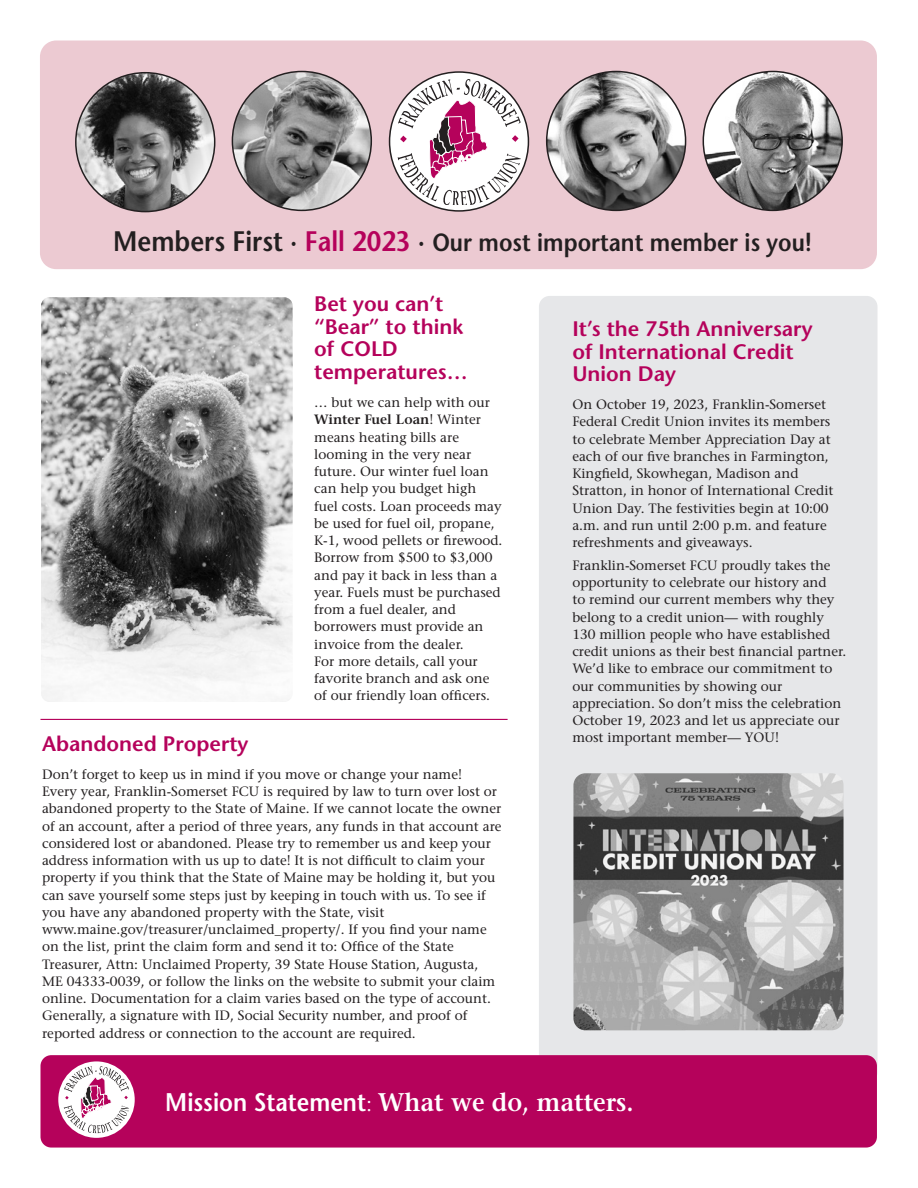
<style>
.page{position:relative;width:918px;height:1188px;background:#fff}
.page>*{position:absolute;margin:0;border:0;box-sizing:border-box;transform-origin:0 0}
.t1{font:600 25.5px "Stone Serif Std";color:#fff;scale:.95 1}
.t2{font:600 24.9px "Stone Sans Std";color:#231f20;scale:.9 1}
.FS_Heads{font:600 21px/22.5px "Stone Sans Std";color:#b5025b}
.t3{font:500 13.5px/17.2px "Stone Serif Std";color:#231f20}
.s1{font-size:28.2px}
.s2{font-size:28.2px;color:#b5025b}
.s3{font-weight:600}
.s4{font-family:"Stone Sans Std"}
.s5{font-family:"Garamond 3 LT Std";font-weight:400}
</style>
<div class="page">
<div style="left:539px;top:296px;width:339px;height:787px;background:#e6e7e9;border-radius:11px"></div>
<div style="left:40px;top:40px;width:837px;height:229px;background:#eccad2"></div>
<img style="left:703px;top:71px;width:139px;height:139px;border-radius:69px">
<img style="left:232px;top:72px;width:139px;height:138px">
<svg style="left:390px;top:72px;width:138px;height:139px"></svg>
<svg style="left:398px;top:79px;width:123px;height:126px"></svg>
<img style="left:547px;top:71px;width:139px;height:139px;border-radius:69px">
<img style="left:76px;top:73px;width:139px;height:139px;border-radius:69px">
<div style="left:41px;top:1055px;width:836px;height:93px;background:#b5025b;border-radius:11px"></div>
<svg style="left:58px;top:1061px;width:77px;height:77px"></svg>
<svg style="left:64px;top:1066px;width:65px;height:67px;background:#dcbecd"></svg>
<img style="left:573px;top:773px;width:271px;height:257px">
<hr style="left:40px;top:719px;width:468px;height:1px;background:#b5025b">
<img style="left:41px;top:297px;width:252px;height:405px">
<p class="t2" style="left:113px;top:228px;width:778px"><span class="s1">Members First ·</span> <span class="s2">Fall 2023</span> <span class="s1">·</span> Our most important member is you!</p>
<p class="FS_Heads" style="left:314px;top:293px;width:155px">Bet you can’t “Bear” to think of COLD temperatures…</p>
<p class="t3" style="left:314px;top:394px;width:190px">… but we can help with our<br><span class="s3">Winter Fuel Loan</span>! Winter means heating bills are looming in the very near future. Our winter fuel loan can help you budget high fuel costs. Loan proceeds may be used for fuel oil, propane,<br>K-1, wood pellets or firewood.<br>Borrow from $500 to $3,000 and pay it back in less than a year. Fuels must be purchased from a fuel dealer, and borrowers must provide an invoice from the dealer.<br>For more details, call your favorite branch and ask one of our friendly loan officers.</p>
<p class="FS_Heads" style="left:42px;top:732px;width:208px">Abandoned Property</p>
<p class="t3" style="left:42px;top:766px;width:461px">Don’t forget to keep us in mind if you move or change your name!<br>Every year, Franklin-Somerset FCU is required by law to turn over lost or abandoned property to the State of Maine. If we cannot locate the owner of an account, after a period of three years, any funds in that account are considered lost or abandoned. Please try to remember us and keep your address information with us up to date! It is not difficult to claim your property if you think that the State of Maine may be holding it, but you can save yourself some steps just by keeping in touch with us. To see if you have any abandoned property with the State, visit www.maine.gov/treasurer/unclaimed_property/. If you find your name on the list, print the claim form and send it to: Office of the State Treasurer, Attn: Unclaimed Property, 39 State House Station, Augusta, ME 04333-0039, or follow the links on the website to submit your claim online. Documentation for a claim varies based on the type of account.<br>Generally, a signature with ID, Social Security number, and proof of reported address or connection to the account are required.</p>
<p class="FS_Heads" style="left:572px;top:318px;width:242px">It’s the 75th Anniversary of International Credit<br>Union Day</p>
<p class="t3" style="left:572px;top:396px;width:263px">On October 19, 2023, Franklin-Somerset Federal Credit Union invites its members to celebrate Member Appreciation Day at each of our five branches in Farmington, Kingfield, Skowhegan, Madison and Stratton, in honor of International Credit Union Day. The festivities begin at 10:00 a.m. and run until 2:00 p.m. and feature refreshments and giveaways.</p>
<p class="t3" style="left:572px;top:557px;width:275px">Franklin-Somerset FCU proudly takes the opportunity to celebrate our history and<br>to remind our current members why they belong to a credit union— with roughly 130 million people who have established credit unions as their best financial partner.<br>We’d like to embrace our commitment to our communities by showing our appreciation. So don’t miss the celebration October 19, 2023 and let us appreciate our most important member— YOU!</p>
<p class="t1" style="left:165px;top:1087px;width:494px"><span class="s4">Mission Statement</span><span class="s5">:</span> What we do, matters.</p>
</div>
